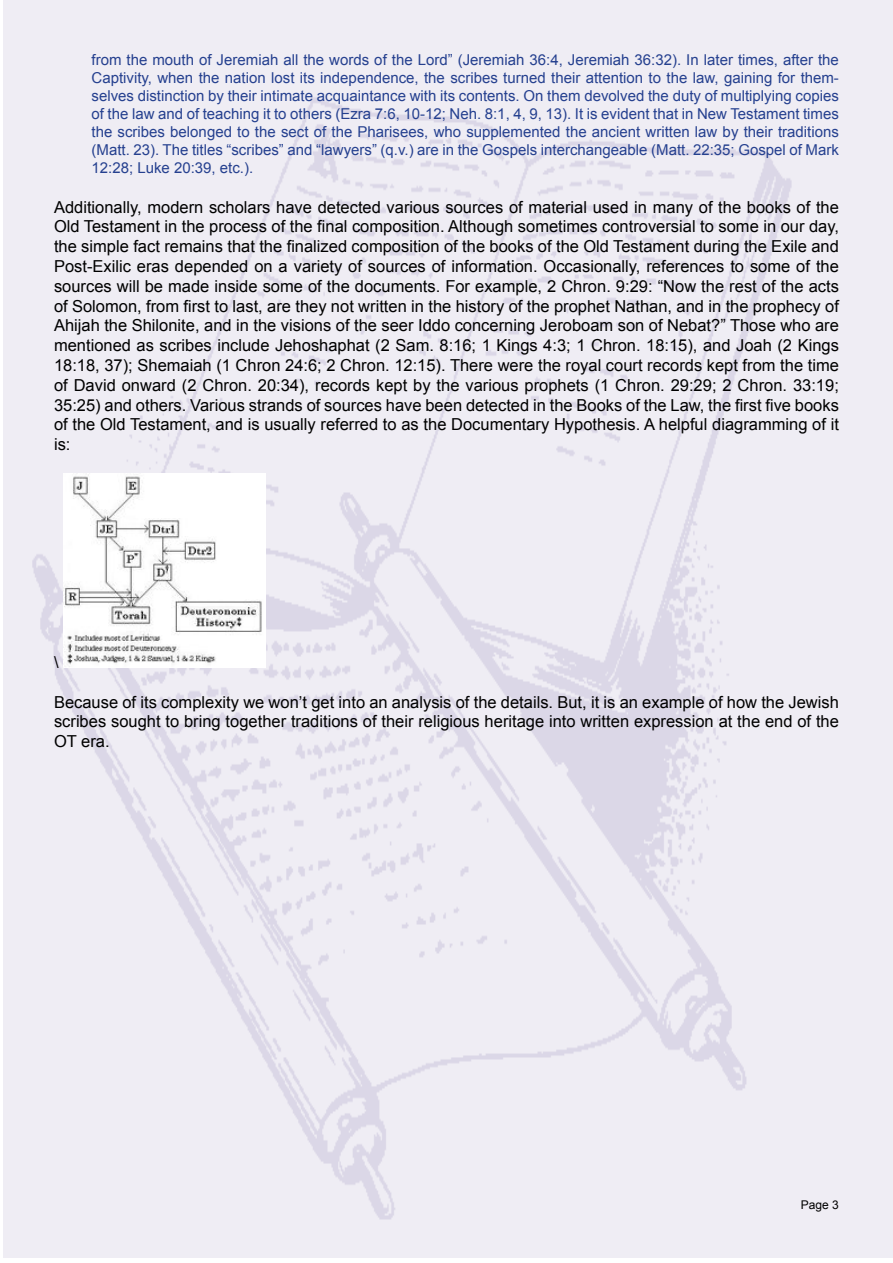
<style>
.page{position:relative;width:893px;height:1263px;background:#fff}
.page>*{position:absolute;margin:0;border:0;box-sizing:border-box;transform-origin:0 0}
.t1{font:16.5px/19.8px "Arial";color:#000;text-align:justify}
.t2{font:15px/18px "Arial";color:#25408f;text-align:justify}
.t3{font:12px "Arial";color:#000}
</style>
<div class="page">
<img style="left:3px;top:0;width:890px;height:1257px">
<img style="left:63px;top:473px;width:203px;height:195px">
<p class="t2" style="left:92px;top:51px;width:749px">from the mouth of Jeremiah all the words of the Lord” (Jeremiah 36:4, Jeremiah 36:32). In later times, after the Captivity, when the nation lost its independence, the scribes turned their attention to the law, gaining for them&shy;selves distinction by their intimate acquaintance with its contents. On them devolved the duty of multiplying copies of the law and of teaching it to others (Ezra 7:6, 10-12; Neh. 8:1, 4, 9, 13). It is evident that in New Testament times the scribes belonged to the sect of the Pharisees, who supplemented the ancient written law by their traditions (Matt. 23). The titles “scribes” and “lawyers” (q.v.) are in the Gospels interchangeable (Matt. 22:35; Gospel of Mark 12:28; Luke 20:39, etc.).</p>
<p class="t1" style="left:54px;top:197px;width:786px">Additionally, modern scholars have detected various sources of material used in many of the books of the Old Testament in the process of the final composition. Although sometimes controversial to some in our day, the simple fact remains that the finalized composition of the books of the Old Testament during the Exile and Post-Exilic eras depended on a variety of sources of information. Occasionally, references to some of the sources will be made inside some of the documents. For example, 2 Chron. 9:29: “Now the rest of the acts of Solomon, from first to last, are they not written in the history of the prophet Nathan, and in the prophecy of Ahijah the Shilonite, and in the visions of the seer Iddo concerning Jeroboam son of Nebat?” Those who are mentioned as scribes include Jehoshaphat (2 Sam. 8:16; 1 Kings 4:3; 1 Chron. 18:15), and Joah (2 Kings 18:18, 37); Shemaiah (1 Chron 24:6; 2 Chron. 12:15). There were the royal court records kept from the time of David onward (2 Chron. 20:34), records kept by the various prophets (1 Chron. 29:29; 2 Chron. 33:19; 35:25) and others. Various strands of sources have been detected in the Books of the Law, the first five books of the Old Testament, and is usually referred to as the Documentary Hypothesis. A helpful diagramming of it is:</p>
<p class="t1" style="left:54px;top:652px;width:6px">\</p>
<p class="t1" style="left:54px;top:692px;width:786px">Because of its complexity we won’t get into an analysis of the details. But, it is an example of how the Jewish scribes sought to bring together traditions of their religious heritage into written expression at the end of the OT era.</p>
<p class="t3" style="left:801px;top:1196px;width:40px">Page 3</p>
</div>
